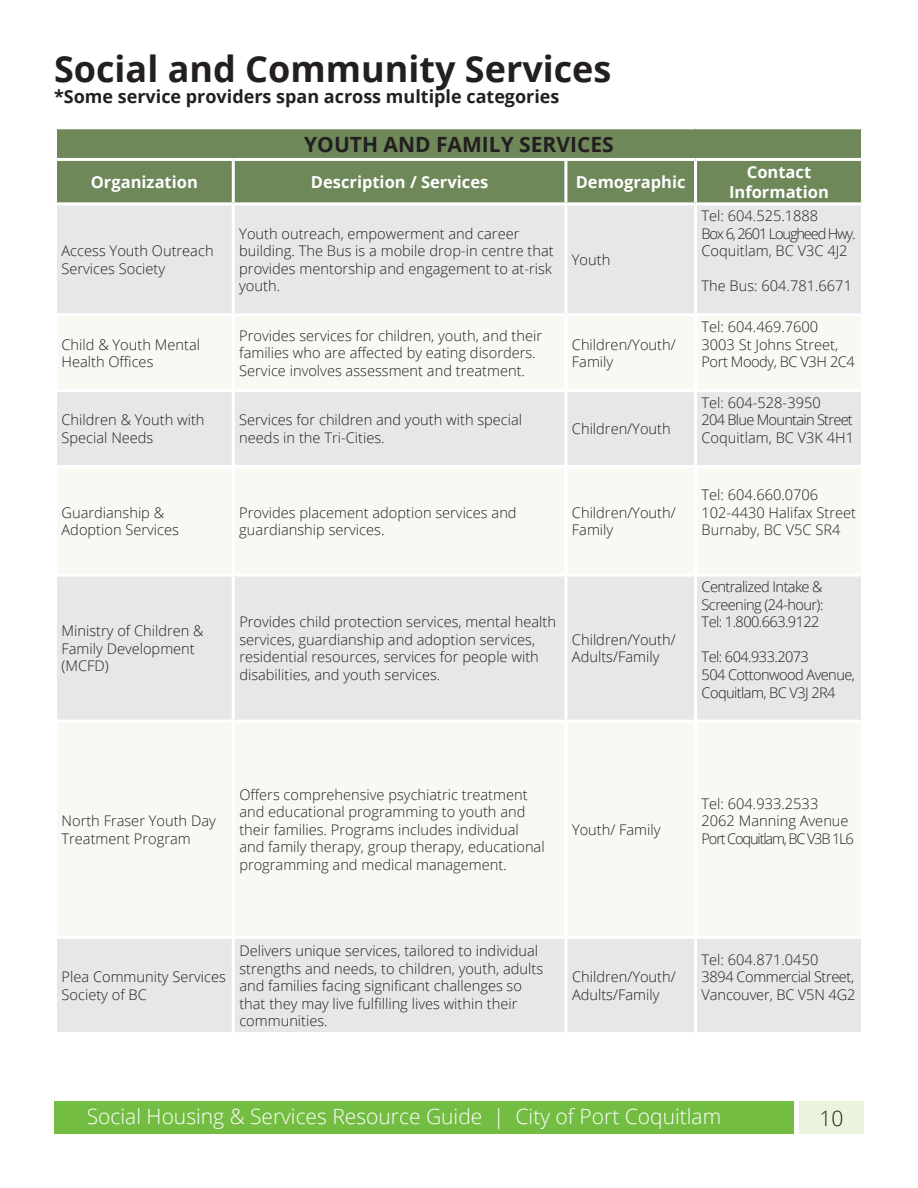
<style>
.page{position:relative;width:918px;height:1188px;background:#fff}
.page>*{position:absolute;margin:0;border:0;box-sizing:border-box;transform-origin:0 0}
.t1{font:700 36px "Open Sans";color:#231f20}
.t2{font:300 21px "Open Sans";color:#fff}
.t3{font:700 21px "Open Sans";color:#231f20}
.t4{font:300 21px "Open Sans";color:#231f20}
.t5{font:700 18px "Open Sans";color:#231f20}
.t6{font:700 16.5px/19.8px "Open Sans";color:#fff;text-align:center}
.t7{font:300 14.7px/17.5px "Open Sans";color:#231f20}
.t8{font:300 14.7px/17.5px "Open Sans";letter-spacing:-.04em;color:#231f20}
</style>
<div class="page">
<div style="left:54px;top:1102px;width:740px;height:32px;background:#74bd43"></div>
<div style="left:799px;top:1102px;width:65px;height:32px;background:#eaf3dc"></div>
<div style="left:57px;top:129px;width:804px;height:73px;background:#6e885a"></div>
<div style="left:57px;top:205px;width:804px;height:827px;background:#e6e7e9"></div>
<svg style="left:57px;top:316px;width:804px;height:620px;fill:#f6faf2"></svg>
<div style="left:57px;top:577px;width:804px;height:143px;background:#e6e7e9"></div>
<hr style="left:54px;top:158px;width:179px;height:3px;background:#fff">
<hr style="left:233px;top:158px;width:333px;height:3px;background:#fff">
<hr style="left:232px;top:161px;width:3px;height:41px;background:#fff">
<hr style="left:566px;top:158px;width:130px;height:3px;background:#fff">
<hr style="left:564px;top:161px;width:3px;height:41px;background:#fff">
<hr style="left:696px;top:158px;width:168px;height:3px;background:#fff">
<hr style="left:694px;top:161px;width:3px;height:41px;background:#fff">
<hr style="left:232px;top:205px;width:3px;height:108px;background:#fff">
<hr style="left:564px;top:205px;width:3px;height:108px;background:#fff">
<hr style="left:694px;top:205px;width:3px;height:108px;background:#fff">
<hr style="left:54px;top:313px;width:179px;height:3px;background:#fff">
<hr style="left:233px;top:313px;width:333px;height:3px;background:#fff">
<hr style="left:232px;top:316px;width:3px;height:73px;background:#fff">
<hr style="left:566px;top:313px;width:130px;height:3px;background:#fff">
<hr style="left:564px;top:316px;width:3px;height:73px;background:#fff">
<hr style="left:696px;top:313px;width:168px;height:3px;background:#fff">
<hr style="left:694px;top:316px;width:3px;height:73px;background:#fff">
<hr style="left:54px;top:389px;width:179px;height:3px;background:#fff">
<hr style="left:233px;top:389px;width:333px;height:3px;background:#fff">
<hr style="left:232px;top:392px;width:3px;height:73px;background:#fff">
<hr style="left:566px;top:389px;width:130px;height:3px;background:#fff">
<hr style="left:564px;top:392px;width:3px;height:73px;background:#fff">
<hr style="left:696px;top:389px;width:168px;height:3px;background:#fff">
<hr style="left:694px;top:392px;width:3px;height:73px;background:#fff">
<hr style="left:54px;top:465px;width:179px;height:3px;background:#fff">
<hr style="left:233px;top:465px;width:333px;height:3px;background:#fff">
<hr style="left:232px;top:468px;width:3px;height:106px;background:#fff">
<hr style="left:566px;top:465px;width:130px;height:3px;background:#fff">
<hr style="left:564px;top:468px;width:3px;height:106px;background:#fff">
<hr style="left:696px;top:465px;width:168px;height:3px;background:#fff">
<hr style="left:694px;top:468px;width:3px;height:106px;background:#fff">
<hr style="left:54px;top:574px;width:179px;height:3px;background:#fff">
<hr style="left:233px;top:574px;width:333px;height:3px;background:#fff">
<hr style="left:232px;top:577px;width:3px;height:143px;background:#fff">
<hr style="left:566px;top:574px;width:130px;height:3px;background:#fff">
<hr style="left:564px;top:577px;width:3px;height:143px;background:#fff">
<hr style="left:696px;top:574px;width:168px;height:3px;background:#fff">
<hr style="left:694px;top:577px;width:3px;height:143px;background:#fff">
<hr style="left:54px;top:720px;width:179px;height:3px;background:#fff">
<hr style="left:233px;top:720px;width:333px;height:3px;background:#fff">
<hr style="left:232px;top:723px;width:3px;height:213px;background:#fff">
<hr style="left:566px;top:720px;width:130px;height:3px;background:#fff">
<hr style="left:564px;top:723px;width:3px;height:213px;background:#fff">
<hr style="left:696px;top:720px;width:168px;height:3px;background:#fff">
<hr style="left:694px;top:723px;width:3px;height:213px;background:#fff">
<hr style="left:54px;top:936px;width:179px;height:3px;background:#fff">
<hr style="left:233px;top:936px;width:333px;height:3px;background:#fff">
<hr style="left:232px;top:939px;width:3px;height:93px;background:#fff">
<hr style="left:566px;top:936px;width:130px;height:3px;background:#fff">
<hr style="left:564px;top:939px;width:3px;height:93px;background:#fff">
<hr style="left:696px;top:936px;width:168px;height:3px;background:#fff">
<hr style="left:694px;top:939px;width:3px;height:93px;background:#fff">
<h1 class="t1" style="left:54px;top:43px;width:559px">Social and Community Services</h1>
<p class="t5" style="left:54px;top:84px;width:507px">*Some service providers span across multiple categories</p>
<h2 class="t3" style="left:304px;top:129px;width:311px">YOUTH AND FAMILY SERVICES</h2>
<p class="t6" style="left:91px;top:172px;width:109px">Organization</p>
<p class="t6" style="left:311px;top:172px;width:179px">Description / Services</p>
<p class="t6" style="left:576px;top:172px;width:111px">Demographic</p>
<p class="t6" style="left:729px;top:162px;width:101px">Contact<br>Information</p>
<p class="t7" style="left:62px;top:242px;width:154px">Access Youth Outreach<br>Services Society</p>
<p class="t7" style="left:239px;top:224px;width:316px">Youth outreach, empowerment and career building. The Bus is a mobile drop-in centre that provides mentorship and engagement to at-risk youth.</p>
<p class="t7" style="left:572px;top:250px;width:40px">Youth</p>
<p class="t7" style="left:62px;top:335px;width:140px">Child &amp; Youth Mental<br>Health Offices</p>
<p class="t7" style="left:239px;top:326px;width:304px">Provides services for children, youth, and their families who are affected by eating disorders.<br>Service involves assessment and treatment.</p>
<p class="t7" style="left:572px;top:335px;width:105px">Children/Youth/<br>Family</p>
<p class="t7" style="left:62px;top:411px;width:145px">Children &amp; Youth with<br>Special Needs</p>
<p class="t7" style="left:239px;top:411px;width:284px">Services for children and youth with special needs in the Tri-Cities.</p>
<p class="t7" style="left:572px;top:420px;width:100px">Children/Youth</p>
<p class="t7" style="left:62px;top:503px;width:119px">Guardianship &amp;<br>Adoption Services</p>
<p class="t7" style="left:239px;top:503px;width:279px">Provides placement adoption services and guardianship services.</p>
<p class="t7" style="left:572px;top:503px;width:105px">Children/Youth/<br>Family</p>
<p class="t7" style="left:62px;top:622px;width:144px">Ministry of Children &amp;<br>Family Development (MCFD)</p>
<p class="t7" style="left:239px;top:613px;width:318px">Provides child protection services, mental health services, guardianship and adoption services, residential resources, services for people with disabilities, and youth services.</p>
<p class="t7" style="left:572px;top:630px;width:105px">Children/Youth/<br>Adults/Family</p>
<p class="t7" style="left:702px;top:207px;width:156px">Tel: 604.525.1888<br>Box 6, 2601 Lougheed Hwy.<br>Coquitlam, BC V3C 4J2</p>
<p class="t7" style="left:702px;top:277px;width:152px">The Bus: 604.781.6671</p>
<p class="t7" style="left:702px;top:318px;width:155px">Tel: 604.469.7600<br>3003 St Johns Street,<br>Port Moody, BC V3H 2C4</p>
<p class="t7" style="left:702px;top:393px;width:154px">Tel: 604-528-3950<br>204 Blue Mountain Street<br>Coquitlam, BC V3K 4H1</p>
<p class="t7" style="left:702px;top:486px;width:156px">Tel: 604.660.0706<br>102-4430 Halifax Street<br>Burnaby, BC V5C SR4</p>
<p class="t7" style="left:702px;top:578px;width:123px;text-align:justify">Centralized Intake &amp; Screening (24-hour):<br>Tel: 1.800.663.9122</p>
<p class="t8" style="left:702px;top:648px;width:155px">Tel: 604.933.2073<br>504 Cottonwood Avenue,<br>Coquitlam, BC V3J 2R4</p>
<p class="t7" style="left:62px;top:812px;width:156px">North Fraser Youth Day<br>Treatment Program</p>
<p class="t7" style="left:239px;top:785px;width:307px">Offers comprehensive psychiatric treatment and educational programming to youth and their families. Programs includes individual and family therapy, group therapy, educational programming and medical management.</p>
<p class="t7" style="left:62px;top:968px;width:166px">Plea Community Services<br>Society of BC</p>
<p class="t7" style="left:239px;top:941px;width:305px">Delivers unique services, tailored to individual strengths and needs, to children, youth, adults and families facing significant challenges so that they may live fulfilling lives within their communities.</p>
<p class="t7" style="left:572px;top:820px;width:90px">Youth/ Family</p>
<p class="t7" style="left:702px;top:794px;width:154px">Tel: 604.933.2533<br>2062 Manning Avenue<br>Port Coquitlam, BC V3B 1L6</p>
<p class="t7" style="left:572px;top:968px;width:105px">Children/Youth/<br>Adults/Family</p>
<p class="t7" style="left:702px;top:950px;width:155px">Tel: 604.871.0450<br>3894 Commercial Street,<br>Vancouver, BC V5N 4G2</p>
<h2 class="t2" style="left:87px;top:1102px;width:636px">Social Housing &amp; Services Resource Guide | City of Port Coquitlam</h2>
<h2 class="t4" style="left:820px;top:1104px;width:25px">10</h2>
</div>
